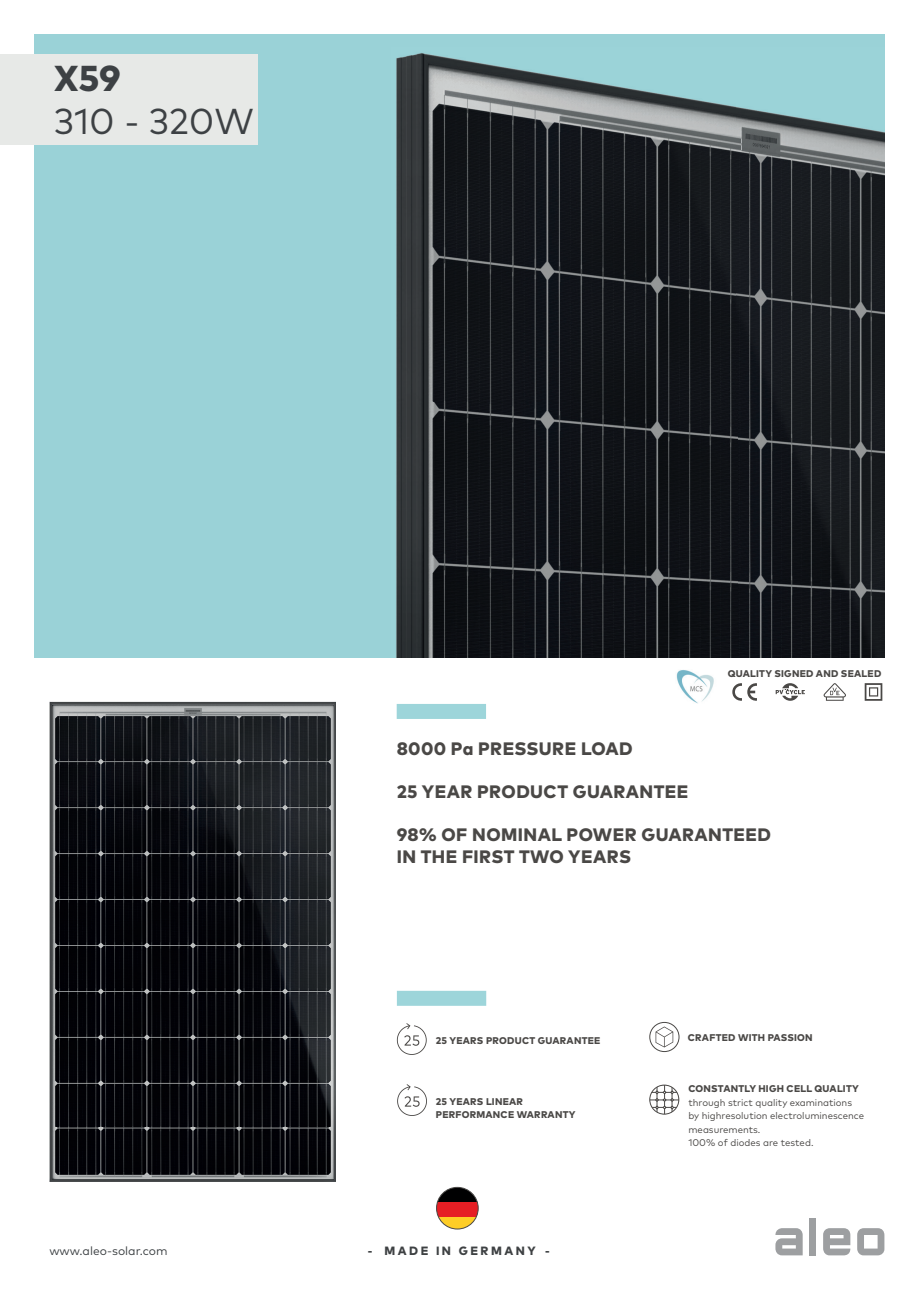
<style>
.page{position:relative;width:919px;height:1289px;background:#fff}
.page>*{position:absolute;margin:0;border:0;box-sizing:border-box;transform-origin:0 0}
.t1{font:36px "Mark Pro";color:#3d4144}
.t2{font:800 36px "Mark Pro";color:#3d4144}
.t3{font:800 18px/21.6px "Mark Pro";letter-spacing:.025em;color:#4a4846}
.t4{font:12px "Mark Pro";color:#3d4144}
.t5{font:800 12px "Mark Pro";letter-spacing:.21em;color:#3e4143}
.t6{font:800 9.75px/13.5px "Mark Pro";letter-spacing:.025em;color:#4a4846}
.t7{font:9.75px/13.5px "Mark Pro";color:#4a4846}
</style>
<div class="page">
<svg style="left:732px;top:683px;width:24px;height:18px"></svg>
<svg style="left:775px;top:683px;width:29px;height:17px"></svg>
<svg style="left:823px;top:683px;width:22px;height:17px"></svg>
<svg style="left:864px;top:683px;width:18px;height:17px"></svg>
<img style="left:676px;top:670px;width:38px;height:33px">
<div style="left:34px;top:34px;width:850px;height:623px;background:#9ad2d7"></div>
<svg style="left:775px;top:1228px;width:27px;height:27px"></svg>
<div style="left:809px;top:1217px;width:7px;height:38px;background:#9d9fa1"></div>
<svg style="left:823px;top:1228px;width:27px;height:27px"></svg>
<svg style="left:857px;top:1228px;width:27px;height:27px"></svg>
<div style="left:396px;top:704px;width:90px;height:15px;background:#9dd5da"></div>
<img style="left:884px;top:47px;width:1px;height:610px">
<img style="left:396px;top:53px;width:488px;height:604px">
<div style="left:0;top:54px;width:258px;height:91px;background:#e7e9e7"></div>
<div style="left:397px;top:990px;width:89px;height:15px;background:#9dd5da"></div>
<img style="left:49px;top:701px;width:286px;height:480px">
<div style="left:649px;top:1022px;width:30px;height:29px;border:1px solid #4a4846;border-radius:50%"></div>
<svg style="left:655px;top:1026px;width:18px;height:21px"></svg>
<svg style="left:649px;top:1086px;width:29px;height:28px"></svg>
<div style="left:649px;top:1084px;width:30px;height:30px;border:1px solid #4a4846;border-radius:50%"></div>
<svg style="left:397px;top:1023px;width:29px;height:31px"></svg>
<svg style="left:397px;top:1084px;width:30px;height:31px"></svg>
<svg style="left:437px;top:1188px;width:41px;height:13px"></svg>
<svg style="left:437px;top:1215px;width:41px;height:13px"></svg>
<div style="left:436px;top:1201px;width:42px;height:14px;background:#e61e24"></div>
<div style="left:436px;top:1186px;width:42px;height:43px;border:1px solid #4a4846;border-radius:50%"></div>
<h1 class="t2" style="left:54px;top:51px;width:68px">X59</h1>
<h1 class="t1" style="left:54px;top:94px;width:201px">310 - 320W</h1>
<p class="t4" style="left:49px;top:1241px;width:120px">www.aleo-solar.com</p>
<p class="t6" style="left:727px;top:666px;width:155px">QUALITY SIGNED AND SEALED</p>
<h2 class="t3" style="left:396px;top:736px;width:237px">8000 Pa PRESSURE LOAD</h2>
<h2 class="t3" style="left:396px;top:779px;width:293px">25 YEAR PRODUCT GUARANTEE</h2>
<h2 class="t3" style="left:396px;top:822px;width:376px">98% OF NOMINAL POWER GUARANTEED<br>IN THE FIRST TWO YEARS</h2>
<p class="t6" style="left:435px;top:1032px;width:166px">25 YEARS PRODUCT GUARANTEE</p>
<p class="t6" style="left:688px;top:1029px;width:126px">CRAFTED WITH PASSION</p>
<p class="t6" style="left:435px;top:1093px;width:141px">25 YEARS LINEAR<br>PERFORMANCE WARRANTY</p>
<p class="t5" style="left:368px;top:1240px;width:183px">- MADE IN GERMANY -</p>
<p class="t6" style="left:688px;top:1081px;width:172px">CONSTANTLY HIGH CELL QUALITY</p>
<p class="t7" style="left:688px;top:1094px;width:177px">through strict quality examinations by highresolution electroluminescence measurements.<br>100% of diodes are tested.</p>
</div>
